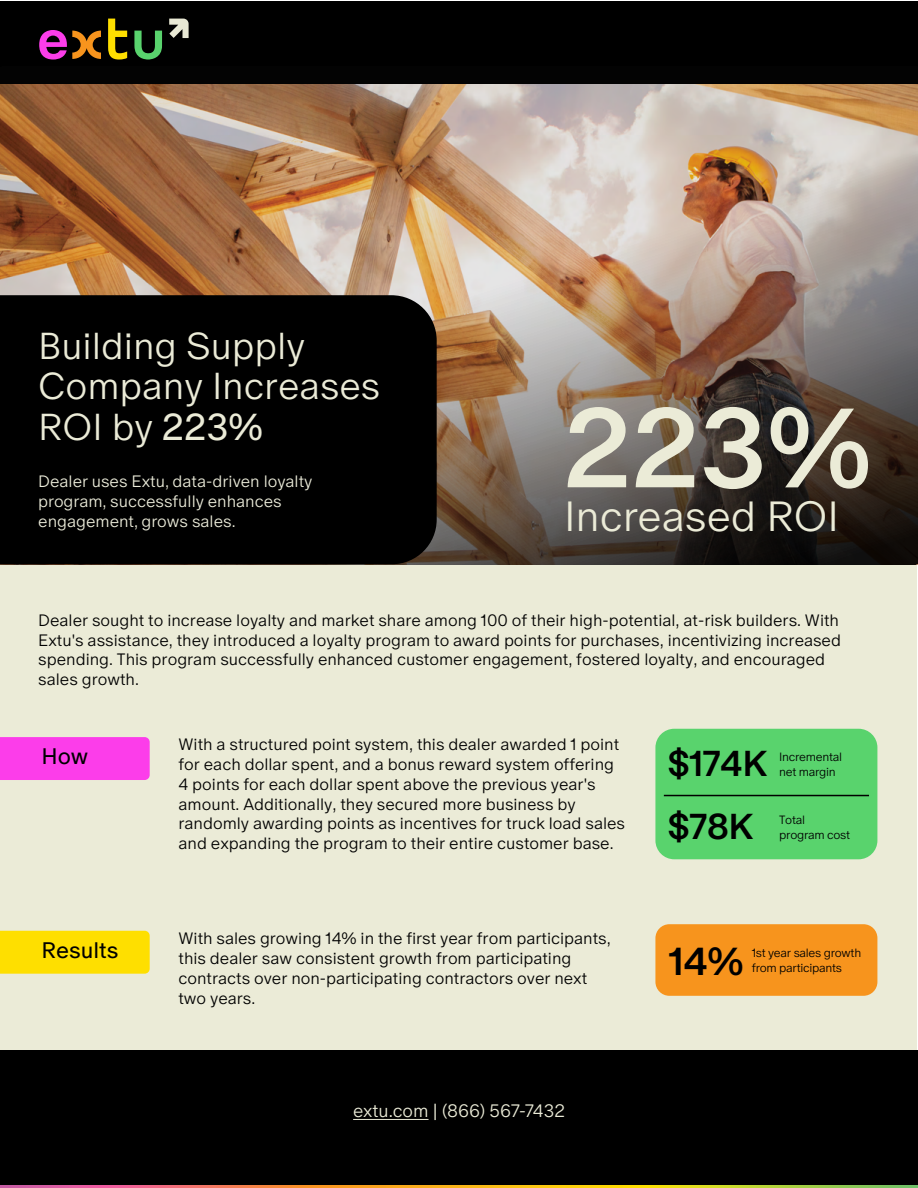
<style>
.page{position:relative;width:918px;height:1188px;background:#fff}
.page>*{position:absolute;margin:0;border:0;box-sizing:border-box;transform-origin:0 0}
.t1{font:500 112.5px "Extu Oracle";color:#ebebd7}
.t2{font:300 42.15px "Extu Oracle";color:#ebebd7}
.t3{font:500 39px "Extu Oracle";color:#000}
.t4{font:300 37.5px/40.5px "Extu Oracle";color:#ebebd7}
.t5{font:500 36px "Extu Oracle";letter-spacing:-.015em;color:#000}
.t6{font:22.5px "Extu Oracle";color:#000}
.t7{font:300 18px "Extu Oracle";color:#ebebd7}
.t8{font:300 16.5px/19.8px "Extu Oracle";color:#000}
.t9{font:300 16.5px/19.8px "Extu Oracle";color:#ececda}
.t10{font:300 12px/15px "Extu Oracle";letter-spacing:-.02em;color:#000}
.s1{font-weight:400}
</style>
<div class="page">
<div style="left:1px;top:1px;width:916px;height:1186px;background:#ebebd7"></div>
<div style="left:0;top:1051px;width:918px;height:137px;background:#000"></div>
<div style="left:0;top:1px;width:918px;height:82px;background:#000"></div>
<svg style="left:0;top:1185px;width:918px;height:3px;background:#dea641"></svg>
<svg style="left:108px;top:19px;width:19px;height:41px"></svg>
<svg style="left:134px;top:31px;width:28px;height:29px"></svg>
<svg style="left:39px;top:30px;width:62px;height:30px"></svg>
<svg style="left:169px;top:19px;width:20px;height:19px"></svg>
<img style="left:0;top:83px;width:918px;height:481px">
<div style="left:0;top:295px;width:437px;height:269px;background:#000"></div>
<hr style="left:353px;top:1119px;width:76px;height:1px;background:#ebebd7">
<div style="left:655px;top:729px;width:222px;height:130px;background:#59d36d;border-radius:19px"></div>
<hr style="left:664px;top:795px;width:205px;height:1px;background:#000">
<div style="left:655px;top:924px;width:222px;height:72px;background:#f7941d;border-radius:14px"></div>
<div style="left:0;top:737px;width:150px;height:43px;background:#fc3dea"></div>
<div style="left:0;top:931px;width:150px;height:43px;background:#fedf00"></div>
<h3 class="t4" style="left:38px;top:324px;width:343px">Building Supply<br>Company Increases<br>ROI by <span class="s1">223%</span></h3>
<p class="t9" style="left:38px;top:471px;width:276px">Dealer uses Extu, data-driven loyalty program, successfully enhances engagement, grows sales.</p>
<h1 class="t1" style="left:564px;top:365px;width:309px">223%</h1>
<h2 class="t2" style="left:564px;top:487px;width:277px">Increased ROI</h2>
<p class="t8" style="left:38px;top:610px;width:804px">Dealer sought to increase loyalty and market share among 100 of their high-potential, at-risk builders. With Extu's assistance, they introduced a loyalty program to award points for purchases, incentivizing increased spending. This program successfully enhanced customer engagement, fostered loyalty, and encouraged sales growth.</p>
<h3 class="t6" style="left:41px;top:741px;width:48px">How</h3>
<h3 class="t6" style="left:41px;top:934px;width:79px">Results</h3>
<p class="t8" style="left:179px;top:734px;width:448px">With a structured point system, this dealer awarded 1 point for each dollar spent, and a bonus reward system offering 4 points for each dollar spent above the previous year's amount. Additionally, they secured more business by randomly awarding points as incentives for truck load sales and expanding the program to their entire customer base.</p>
<p class="t8" style="left:178px;top:928px;width:434px">With sales growing 14% in the first year from participants, this dealer saw consistent growth from participating contracts over non-participating contractors over next two years.</p>
<p class="t7" style="left:353px;top:1098px;width:213px">extu.com | (866) 567-7432</p>
<h3 class="t5" style="left:667px;top:737px;width:101px">$174K</h3>
<p class="t10" style="left:779px;top:749px;width:65px">Incremental net margin</p>
<h3 class="t5" style="left:667px;top:800px;width:88px">$78K</h3>
<p class="t10" style="left:779px;top:812px;width:73px;line-height:14.4px">Total program cost</p>
<h3 class="t3" style="left:669px;top:932px;width:76px">14%</h3>
<p class="t10" style="left:752px;top:945px;width:111px">1st year sales growth from participants</p>
</div>
